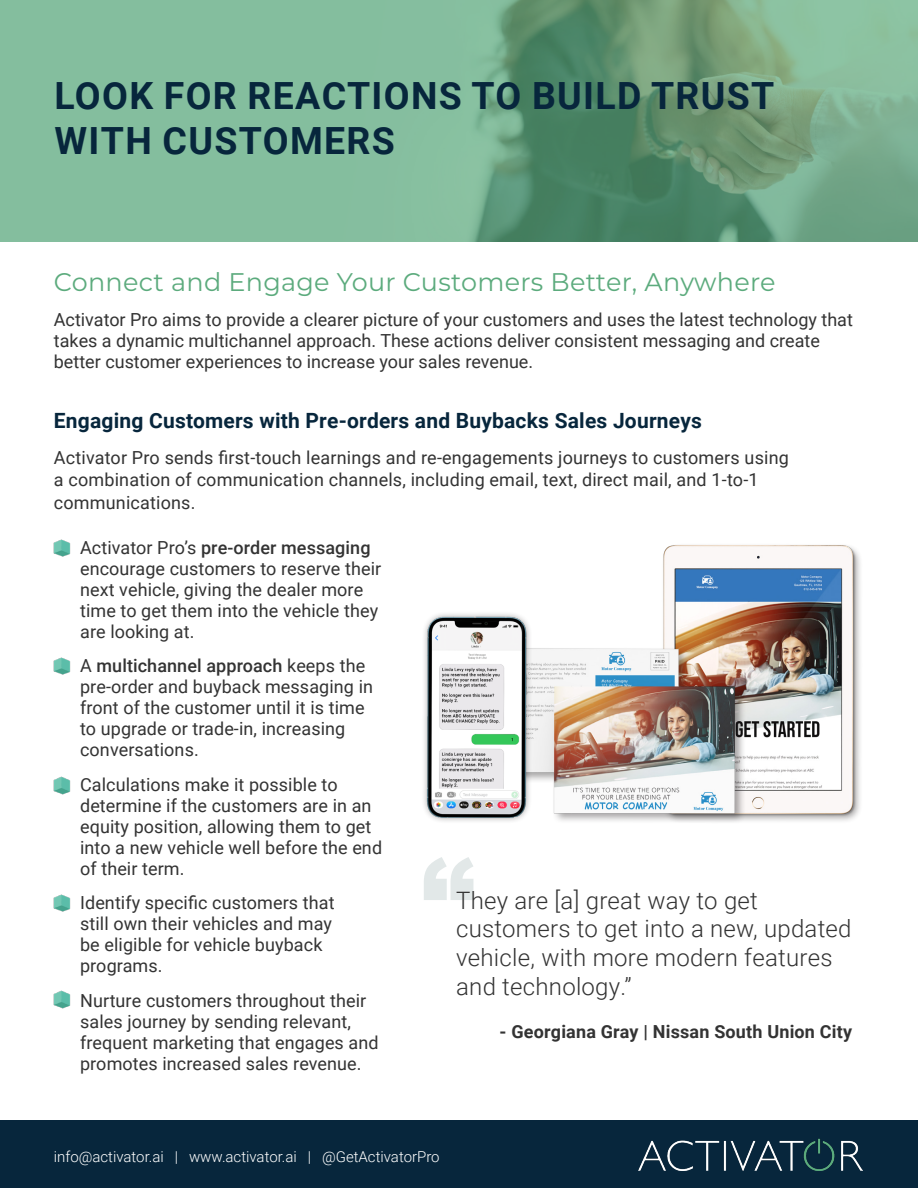
<style>
.page{position:relative;width:918px;height:1188px;background:#fff}
.page>*{position:absolute;margin:0;border:0;box-sizing:border-box;transform-origin:0 0}
.t1{font:900 108px "Arial";color:#acbebe}
.t2{font:700 37.5px/45px "Roboto";letter-spacing:.035em;color:#07263c}
.Subtitle_-_left{font:25.5px "Montserrat";letter-spacing:.01em;color:#5cab7d}
.Subtitle_-_left-2{font:300 24px/28.8px "Roboto";letter-spacing:.01em;color:#333}
.Subtitle_-_left-3{font:700 21px "Roboto";letter-spacing:.01em;color:#07263c}
.Subtitle_-_left-4{font:18px/21px "Roboto";letter-spacing:.005em;color:#333}
.Subtitle_-_left-5{font:700 18px "Roboto";letter-spacing:.01em;color:#333}
.t3{font:300 15px "Roboto";color:#fff}
.s1{font-weight:500}
</style>
<div class="page">
<div style="left:0;top:1120px;width:918px;height:68px;background:#07263c"></div>
<img style="left:638px;top:1138px;width:224px;height:32px">
<svg style="left:0;top:0;width:918px;height:242px;background:#77ad8d"></svg>
<img style="left:53px;top:539px;width:18px;height:18px">
<img style="left:53px;top:657px;width:18px;height:18px">
<img style="left:53px;top:776px;width:18px;height:19px">
<img style="left:53px;top:894px;width:18px;height:18px">
<img style="left:53px;top:990px;width:18px;height:19px">
<img style="left:663px;top:545px;width:197px;height:276px">
<div style="left:500px;top:647px;width:246px;height:177px;background:#231f20;opacity:.41"></div>
<img style="left:533px;top:640px;width:212px;height:180px">
<img style="left:424px;top:613px;width:108px;height:211px">
<p class="t2" style="left:55px;top:72px;width:721px">LOOK FOR REACTIONS TO BUILD TRUST<br>WITH CUSTOMERS</p>
<p class="Subtitle_-_left" style="left:54px;top:265px;width:723px">Connect and Engage Your Customers Better, Anywhere</p>
<p class="Subtitle_-_left-4" style="left:54px;top:308px;width:801px">Activator Pro aims to provide a clearer picture of your customers and uses the latest technology that takes a dynamic multichannel approach. These actions deliver consistent messaging and create better customer experiences to increase your sales revenue.</p>
<p class="Subtitle_-_left-3" style="left:54px;top:405px;width:650px">Engaging Customers with Pre-orders and Buybacks Sales Journeys</p>
<p class="Subtitle_-_left-4" style="left:54px;top:445px;width:737px;line-height:22.5px">Activator Pro sends first-touch learnings and re-engagements journeys to customers using a combination of communication channels, including email, text, direct mail, and 1-to-1 communications.</p>
<p class="Subtitle_-_left-4" style="left:80px;top:536px;width:303px;text-indent:-20px">• Activator Pro’s <span class="s1">pre-order messaging </span>encourage customers to reserve their next vehicle, giving the dealer more time to get them into the vehicle they are looking at.</p>
<p class="Subtitle_-_left-4" style="left:80px;top:655px;width:294px;text-indent:-20px">• A <span class="s1">multichannel approach</span> keeps the pre-order and buyback messaging in front of the customer until it is time to upgrade or trade-in, increasing conversations.</p>
<p class="Subtitle_-_left-4" style="left:80px;top:773px;width:304px;text-indent:-20px">• Calculations make it possible to determine if the customers are in an equity position, allowing them to get into a new vehicle well before the end of their term.</p>
<p class="Subtitle_-_left-4" style="left:80px;top:892px;width:256px;text-indent:-20px">• Identify specific customers that still own their vehicles and may be eligible for vehicle buyback programs.</p>
<p class="Subtitle_-_left-4" style="left:80px;top:989px;width:300px;text-indent:-20px">• Nurture customers throughout their sales journey by sending relevant, frequent marketing that engages and promotes increased sales revenue.</p>
<h1 class="t1" style="left:421px;top:819px;width:55px">“</h1>
<p class="Subtitle_-_left-2" style="left:456px;top:885px;width:397px">They are [a] great way to get customers to get into a new, updated vehicle, with more modern features and technology.”</p>
<p class="Subtitle_-_left-5" style="left:500px;top:1019px;width:354px">- Georgiana Gray | Nissan South Union City</p>
<p class="t3" style="left:54px;top:1146px;width:387px">info@activator.ai | www.activator.ai | @GetActivatorPro</p>
</div>
